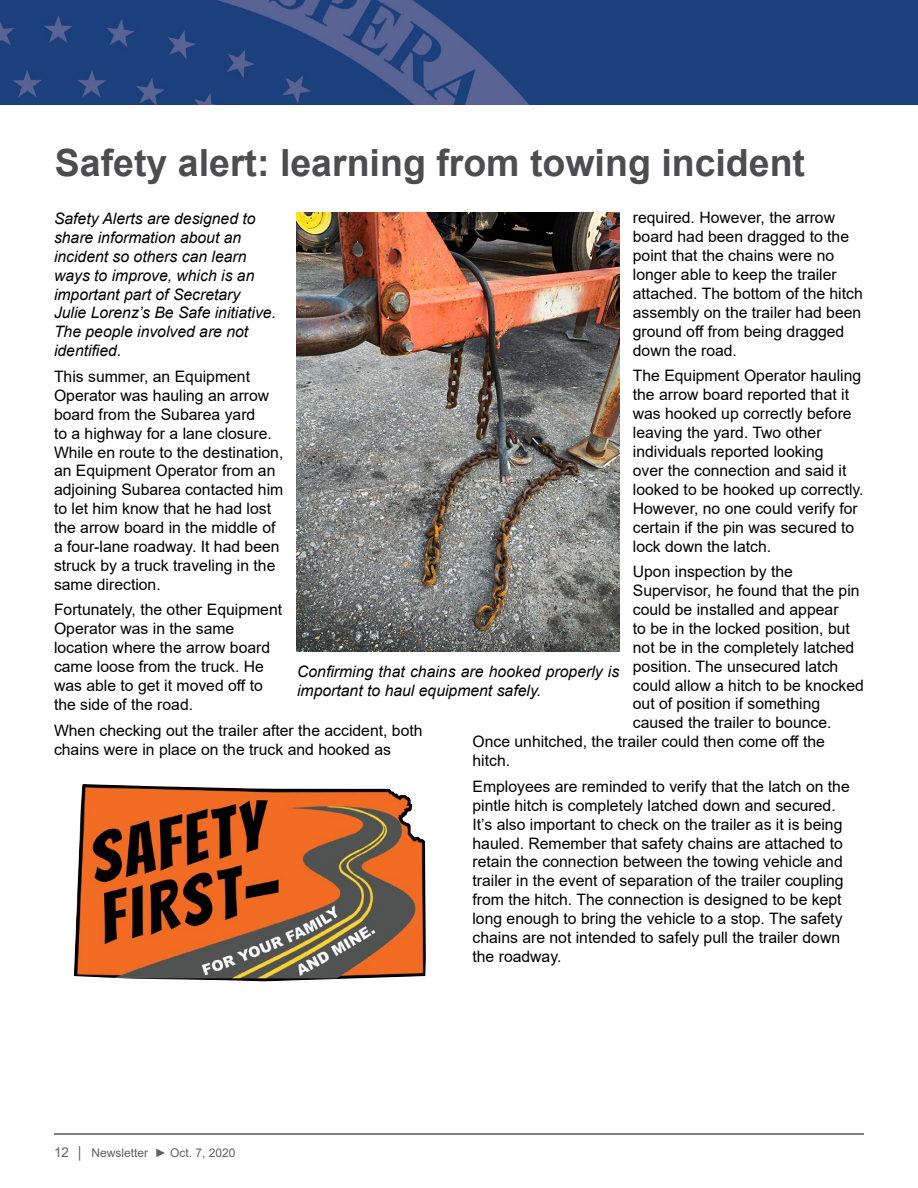
<style>
.page{position:relative;width:918px;height:1188px;background:#fff}
.page>*{position:absolute;margin:0;border:0;box-sizing:border-box;transform-origin:0 0}
.t1{font:700 37.5px "Arial";color:#4d4d4f}
.t2{font:15.75px/18.9px "Arial";color:#000}
.t3{font:italic 15.75px/18.9px "Arial";color:#000}
.t4{font:12px "Arial";color:#606163}
.s1{font-size:13.5px}
</style>
<div class="page">
<hr style="left:54px;top:1134px;width:810px;height:1px;background:#000">
<img style="left:0;top:0;width:710px;height:105px">
<div style="left:710px;top:0;width:208px;height:105px;background:#1c407c"></div>
<img style="left:74px;top:784px;width:352px;height:197px">
<img style="left:297px;top:212px;width:322px;height:440px">
<h1 class="t1" style="left:55px;top:136px;width:752px">Safety alert: learning from towing incident</h1>
<p class="t3" style="left:54px;top:209px;width:224px">Safety Alerts are designed to share information about an incident so others can learn ways to improve, which is an important part of Secretary<br>Julie Lorenz’s Be Safe initiative.<br>The people involved are not identified.</p>
<p class="t2" style="left:54px;top:367px;width:231px">This summer, an Equipment<br>Operator was hauling an arrow board from the Subarea yard<br>to a highway for a lane closure.<br>While en route to the destination, an Equipment Operator from an adjoining Subarea contacted him to let him know that he had lost the arrow board in the middle of a four-lane roadway. It had been struck by a truck traveling in the same direction.</p>
<p class="t2" style="left:54px;top:600px;width:230px">Fortunately, the other Equipment<br>Operator was in the same location where the arrow board came loose from the truck. He was able to get it moved off to the side of the road.</p>
<p class="t2" style="left:54px;top:721px;width:370px">When checking out the trailer after the accident, both chains were in place on the truck and hooked as</p>
<p class="t2" style="left:633px;top:208px;width:231px">required. However, the arrow board had been dragged to the point that the chains were no longer able to keep the trailer attached. The bottom of the hitch assembly on the trailer had been ground off from being dragged down the road.</p>
<p class="t2" style="left:633px;top:366px;width:232px">The Equipment Operator hauling the arrow board reported that it was hooked up correctly before leaving the yard. Two other individuals reported looking<br>over the connection and said it looked to be hooked up correctly.<br>However, no one could verify for certain if the pin was secured to lock down the latch.</p>
<p class="t2" style="left:633px;top:562px;width:162px">Upon inspection by the</p>
<p class="t2" style="left:633px;top:581px;width:228px">Supervisor, he found that the pin</p>
<p class="t2" style="left:633px;top:600px;width:207px">could be installed and appear</p>
<p class="t2" style="left:633px;top:619px;width:219px">to be in the locked position, but</p>
<p class="t2" style="left:633px;top:638px;width:223px">not be in the completely latched</p>
<p class="t2" style="left:633px;top:657px;width:207px">position. The unsecured latch</p>
<p class="t2" style="left:633px;top:676px;width:233px">could allow a hitch to be knocked</p>
<p class="t2" style="left:633px;top:694px;width:189px">out of position if something</p>
<p class="t2" style="left:633px;top:713px;width:200px">caused the trailer to bounce.</p>
<p class="t2" style="left:472px;top:732px;width:354px">Once unhitched, the trailer could then come off the</p>
<p class="t2" style="left:472px;top:751px;width:39px">hitch.</p>
<p class="t2" style="left:472px;top:777px;width:379px">Employees are reminded to verify that the latch on the pintle hitch is completely latched down and secured.<br>It’s also important to check on the trailer as it is being hauled. Remember that safety chains are attached to retain the connection between the towing vehicle and trailer in the event of separation of the trailer coupling from the hitch. The connection is designed to be kept long enough to bring the vehicle to a stop. The safety chains are not intended to safely pull the trailer down the roadway.</p>
<p class="t3" style="left:297px;top:662px;width:324px">Confirming that chains are hooked properly is important to haul equipment safely.</p>
<p class="t4" style="left:54px;top:1144px;width:183px"><span class="s1">12</span> │ Newsletter ► Oct. 7, 2020</p>
</div>
